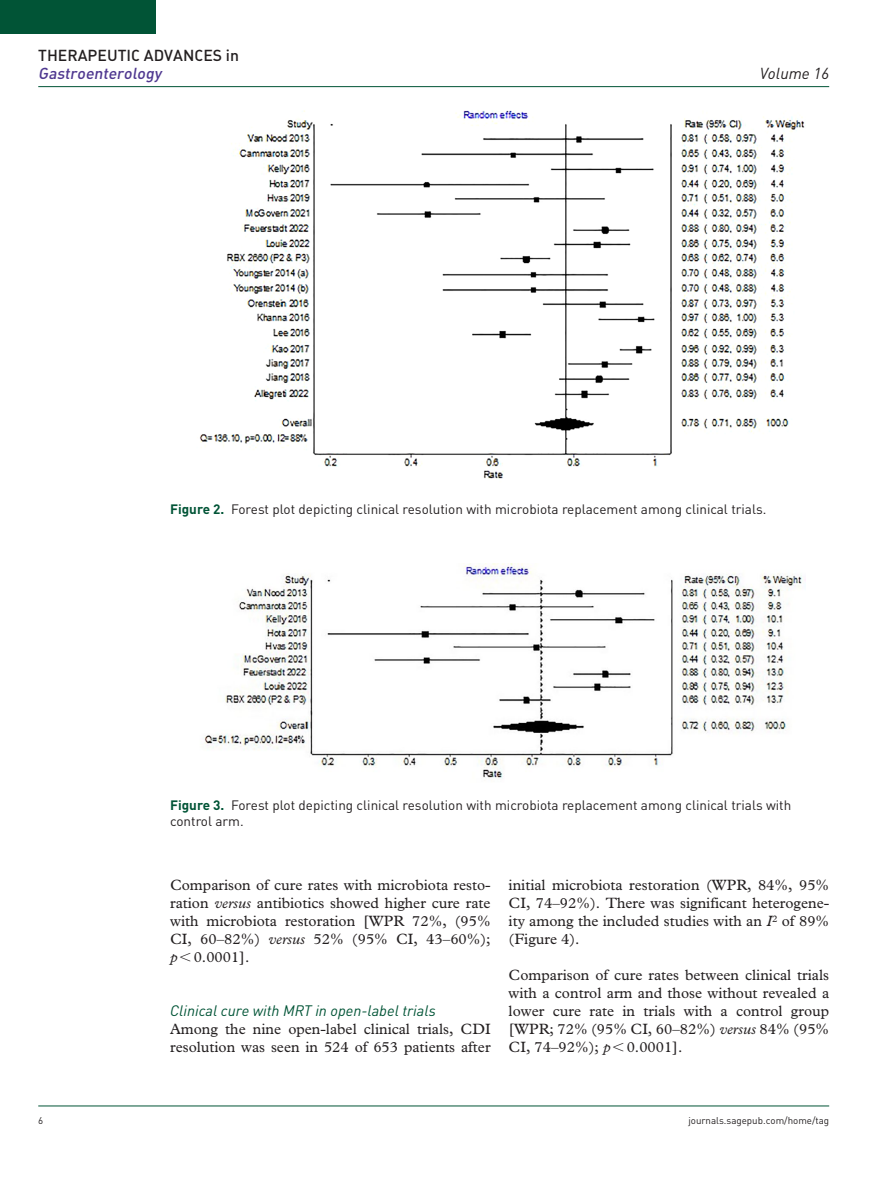
<style>
.page{position:relative;width:893px;height:1191px;background:#fff}
.page>*{position:absolute;margin:0;border:0;box-sizing:border-box;transform-origin:0 0}
.t1{font:15.75px "DIN Medium Alternate";color:#231f20}
.t2{font:italic 15.75px "DIN Medium Alternate";color:#4f3890}
.t3{font:italic 15.75px "DIN";color:#231f20}
.t4{font:15px/18px "Plantin Std";color:#231f20;text-align:justify}
.t5{font:italic 15px "DIN";color:#015436}
.t6{font:13.5px/15.8px "DIN";color:#231f20}
.t7{font:9.75px "DIN";color:#231f20}
.s1{font-weight:700;color:#015436}
.s2{font-style:italic}
</style>
<div class="page">
<hr style="left:38px;top:86px;width:791px;height:1px;background:#015436">
<hr style="left:38px;top:1105px;width:791px;height:1px;background:#015436">
<div style="left:0;top:0;width:155px;height:34px;background:#015436"></div>
<img style="left:200px;top:110px;width:606px;height:369px">
<img style="left:204px;top:563px;width:602px;height:216px">
<p class="t1" style="left:38px;top:45px;width:202px">THERAPEUTIC ADVANCES IN</p>
<p class="t2" style="left:38px;top:63px;width:125px">Gastroenterology</p>
<p class="t3" style="left:760px;top:63px;width:71px">Volume 16</p>
<p class="t6" style="left:170px;top:501px;width:598px"><span class="s1">Figure 2.</span> Forest plot depicting clinical resolution with microbiota replacement among clinical trials.</p>
<p class="t6" style="left:170px;top:797px;width:623px"><span class="s1">Figure 3.</span> Forest plot depicting clinical resolution with microbiota replacement among clinical trials with control arm.</p>
<p class="t4" style="left:170px;top:876px;width:322px">Comparison of cure rates with microbiota resto&shy;ration <span class="s2">versus</span> antibiotics showed higher cure rate with microbiota restoration [WPR 72%, (95% CI, 60–82%) <span class="s2">versus</span> 52% (95% CI, 43–60%); <span class="s2">p</span> 0.0001].</p>
<p class="t5" style="left:170px;top:1001px;width:267px">Clinical cure with MRT in open-label trials</p>
<p class="t4" style="left:170px;top:1020px;width:322px">Among the nine open-label clinical trials, CDI resolution was seen in 524 of 653 patients after</p>
<p class="t4" style="left:509px;top:876px;width:322px">initial microbiota restoration (WPR, 84%, 95% CI, 74–92%). There was significant heterogene&shy;ity among the included studies with an <span class="s2">I</span><sup>2</sup> of 89% (Figure 4).</p>
<p class="t4" style="left:509px;top:966px;width:322px">Comparison of cure rates between clinical trials with a control arm and those without revealed a lower cure rate in trials with a control group [WPR; 72% (95% CI, 60–82%) <span class="s2">versus</span> 84% (95% CI, 74–92%); <span class="s2">p</span> 0.0001].</p>
<p class="t7" style="left:38px;top:1114px;width:7px">6</p>
<p class="t7" style="left:688px;top:1114px;width:142px">journals.sagepub.com/home/tag</p>
</div>
